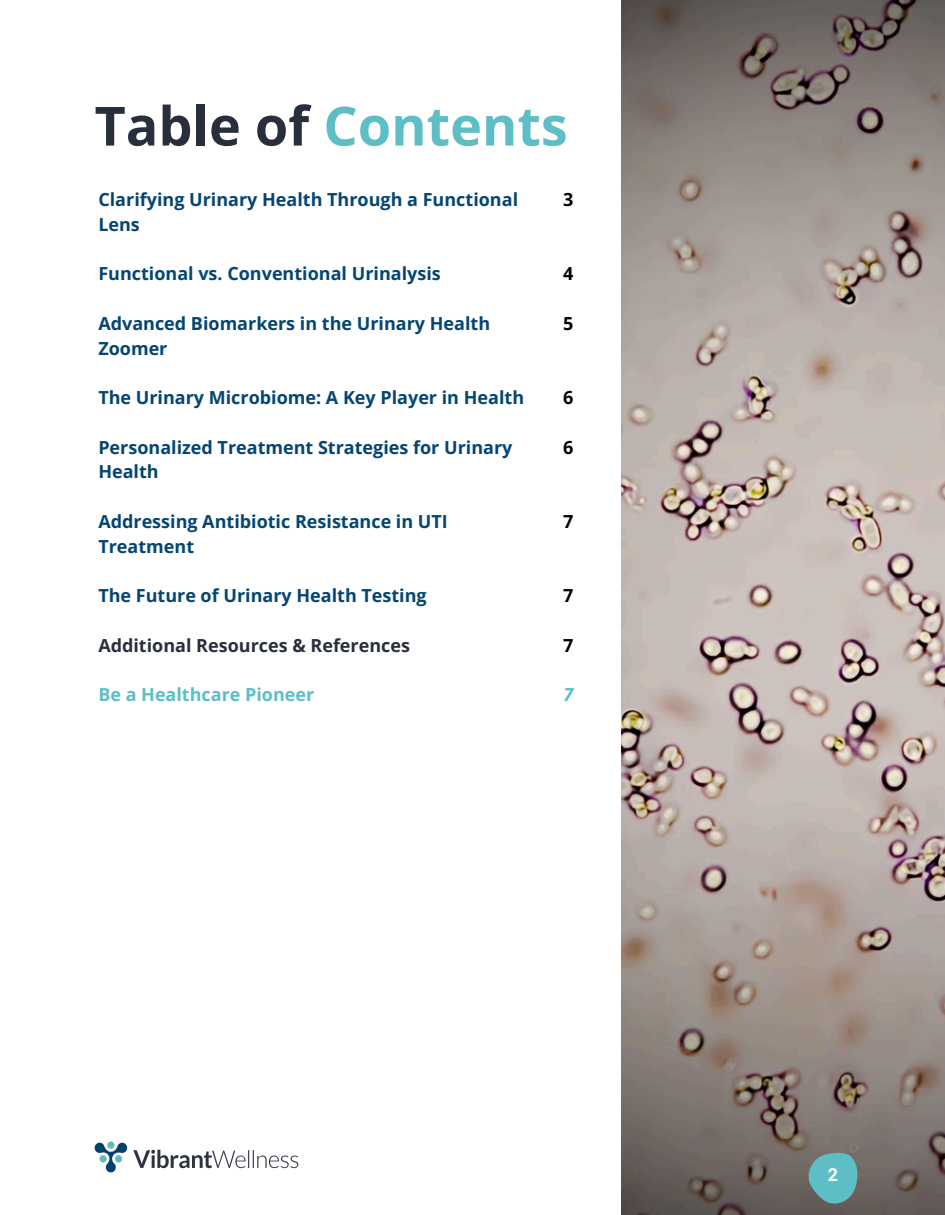
<style>
.page{position:relative;width:945px;height:1215px;background:#fff}
.page>*{position:absolute;margin:0;border:0;box-sizing:border-box;transform-origin:0 0}
.t1{font:700 54px "Open Sans";color:#5dbec6}
.t2{font:700 18px/24.8px "Open Sans";color:#044572}
.t3{font:700 18px "Open Sans";color:#282f3c}
.t4{font:700 18px "Open Sans";color:#5dbec6}
.t5{font:700 18px "Open Sans";color:#000}
.t6{font:italic 700 18px "Open Sans";color:#5cbec6}
.t7{font:700 18px "Roboto";color:#fff}
.s1{color:#282f3c}
</style>
<div class="page">
<img style="left:94px;top:1142px;width:204px;height:30px">
<img style="left:621px;top:0;width:324px;height:1215px">
<svg style="left:790px;top:1135px;width:67px;height:69px;background:#698d8d"></svg>
<p class="t1" style="left:94px;top:88px;width:475px"><span class="s1">Table of</span> Contents</p>
<p class="t2" style="left:98px;top:187px;width:421px">Clarifying Urinary Health Through a Functional<br>Lens</p>
<p class="t2" style="left:98px;top:261px;width:344px">Functional vs. Conventional Urinalysis</p>
<p class="t2" style="left:98px;top:310px;width:393px">Advanced Biomarkers in the Urinary Health<br>Zoomer</p>
<p class="t2" style="left:98px;top:385px;width:427px">The Urinary Microbiome: A Key Player in Health</p>
<p class="t2" style="left:98px;top:434px;width:416px">Personalized Treatment Strategies for Urinary<br>Health</p>
<p class="t2" style="left:98px;top:508px;width:351px">Addressing Antibiotic Resistance in UTI<br>Treatment</p>
<p class="t2" style="left:98px;top:583px;width:330px">The Future of Urinary Health Testing</p>
<p class="t3" style="left:98px;top:632px;width:313px">Additional Resources &amp; References</p>
<p class="t4" style="left:98px;top:682px;width:218px">Be a Healthcare Pioneer</p>
<p class="t5" style="left:563px;top:187px;width:12px">3</p>
<p class="t5" style="left:563px;top:261px;width:12px">4</p>
<p class="t5" style="left:563px;top:311px;width:12px">5</p>
<p class="t5" style="left:563px;top:385px;width:12px">6</p>
<p class="t5" style="left:563px;top:434px;width:12px">6</p>
<p class="t5" style="left:563px;top:509px;width:12px">7</p>
<p class="t5" style="left:563px;top:583px;width:12px">7</p>
<p class="t5" style="left:563px;top:632px;width:12px">7</p>
<p class="t6" style="left:564px;top:682px;width:11px">7</p>
<p class="t7" style="left:828px;top:1164px;width:12px">2</p>
</div>
